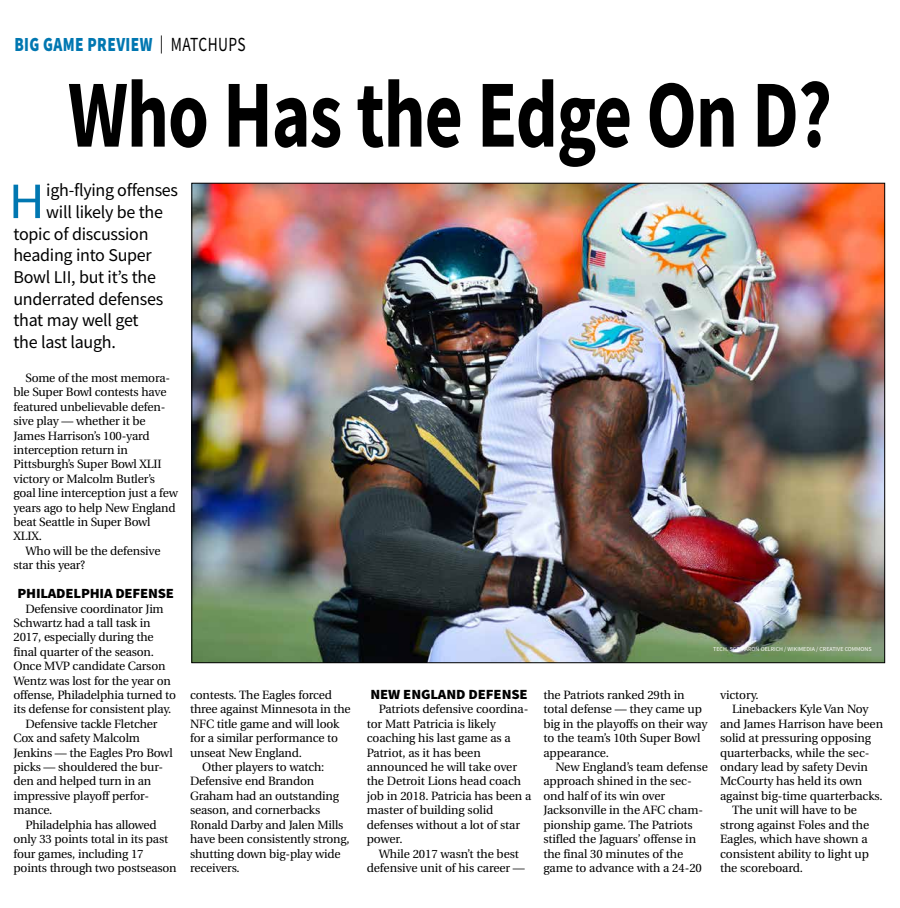
<style>
.page{position:relative;width:900px;height:908px;background:#fff}
.page>*{position:absolute;margin:0;border:0;box-sizing:border-box;transform-origin:0 0}
.t1{font:700 96px "Source Sans Pro";letter-spacing:-.015em;color:#000;scale:.77 1}
.t2{font:50.9px "Source Sans Pro";color:#0077b1;scale:1.1 1}
.t3{font:900 20px "Source Sans Pro";letter-spacing:.025em;color:#0077b1;scale:.77 1}
.t4{font:18px "Source Sans Pro";letter-spacing:-.015em;color:#000}
.t5{font:900 14px "Source Sans Pro";letter-spacing:-.015em;color:#000;scale:1.05 1}
.t6{font:12px/14.4px "Utopia";letter-spacing:-.015em;color:#000}
.t7{font:6px "Source Sans Pro";color:#fff}
.s1{font-weight:400;font-size:18px;color:#000}
.s2{font-weight:400;color:#000}
</style>
<div class="page">
<img style="left:194px;top:185px;width:689px;height:475px">
<h3 class="t3" style="left:14px;top:31px;width:302px">BIG GAME PREVIEW <span class="s1">|</span> <span class="s2">MATCHUPS</span></h3>
<h1 class="t1" style="left:68px;top:50px;width:994px">Who Has the Edge On D?</h1>
<h2 class="t2" style="left:8px;top:169px;width:35px">H</h2>
<h3 class="t4" style="left:46px;top:179px;width:133px">igh-flying offenses</h3>
<h3 class="t4" style="left:46px;top:200px;width:118px">will likely be the</h3>
<h3 class="t4" style="left:13px;top:222px;width:137px">topic of discussion</h3>
<h3 class="t4" style="left:13px;top:244px;width:140px">heading into Super</h3>
<h3 class="t4" style="left:13px;top:265px;width:144px">Bowl LII, but it’s the</h3>
<h3 class="t4" style="left:13px;top:287px;width:151px">underrated defenses</h3>
<h3 class="t4" style="left:13px;top:308px;width:127px">that may well get</h3>
<h3 class="t4" style="left:13px;top:330px;width:104px">the last laugh.</h3>
<p class="t6" style="left:14px;top:371px;width:166px;text-indent:12px">Some of the most memora&shy;ble Super Bowl contests have featured unbelievable defen&shy;sive play — whether it be<br>James Harrison’s 100-yard interception return in<br>Pittsburgh’s Super Bowl XLII victory or Malcolm Butler’s goal line interception just a few years ago to help New England beat Seattle in Super Bowl<br>XLIX.</p>
<p class="t6" style="left:14px;top:543px;width:149px;text-indent:12px">Who will be the defensive star this year?</p>
<p class="t5" style="left:18px;top:583px;width:151px">PHILADELPHIA DEFENSE</p>
<p class="t6" style="left:26px;top:601px;width:140px">Defensive coordinator Jim</p>
<p class="t6" style="left:14px;top:615px;width:138px">Schwartz had a tall task in</p>
<p class="t6" style="left:14px;top:630px;width:142px">2017, especially during the</p>
<p class="t6" style="left:14px;top:644px;width:142px">final quarter of the season.</p>
<p class="t6" style="left:14px;top:659px;width:154px">Once MVP candidate Carson</p>
<p class="t6" style="left:14px;top:673px;width:159px">Wentz was lost for the year on</p>
<p class="t6" style="left:14px;top:687px;width:164px">offense, Philadelphia turned to</p>
<p class="t6" style="left:14px;top:702px;width:159px">its defense for consistent play.</p>
<p class="t6" style="left:26px;top:716px;width:134px">Defensive tackle Fletcher</p>
<p class="t6" style="left:14px;top:731px;width:128px">Cox and safety Malcolm</p>
<p class="t6" style="left:14px;top:745px;width:161px">Jenkins — the Eagles Pro Bowl</p>
<p class="t6" style="left:14px;top:759px;width:151px">picks — shouldered the bur-</p>
<p class="t6" style="left:14px;top:774px;width:139px">den and helped turn in an</p>
<p class="t6" style="left:14px;top:788px;width:137px">impressive playoff perfor-</p>
<p class="t6" style="left:14px;top:803px;width:40px">mance.</p>
<p class="t6" style="left:26px;top:817px;width:133px">Philadelphia has allowed</p>
<p class="t6" style="left:14px;top:831px;width:156px">only 33 points total in its past</p>
<p class="t6" style="left:14px;top:846px;width:132px">four games, including 17</p>
<p class="t6" style="left:14px;top:860px;width:165px">points through two postseason</p>
<p class="t6" style="left:190px;top:687px;width:143px">contests. The Eagles forced</p>
<p class="t6" style="left:190px;top:702px;width:162px">three against Minnesota in the</p>
<p class="t6" style="left:190px;top:716px;width:151px">NFC title game and will look</p>
<p class="t6" style="left:190px;top:731px;width:149px">for a similar performance to</p>
<p class="t6" style="left:190px;top:745px;width:113px">unseat New England.</p>
<p class="t6" style="left:202px;top:759px;width:124px">Other players to watch:</p>
<p class="t6" style="left:190px;top:774px;width:126px">Defensive end Brandon</p>
<p class="t6" style="left:190px;top:788px;width:150px">Graham had an outstanding</p>
<p class="t6" style="left:190px;top:803px;width:132px">season, and cornerbacks</p>
<p class="t6" style="left:190px;top:817px;width:155px">Ronald Darby and Jalen Mills</p>
<p class="t6" style="left:190px;top:831px;width:161px">have been consistently strong,</p>
<p class="t6" style="left:190px;top:846px;width:152px">shutting down big-play wide</p>
<p class="t6" style="left:190px;top:860px;width:51px">receivers.</p>
<p class="t7" style="left:713px;top:644px;width:160px">TECH. SGT. AARON OELRICH / WIKIMEDIA / CREATIVE COMMONS</p>
<p class="t5" style="left:370px;top:684px;width:151px">NEW ENGLAND DEFENSE</p>
<p class="t6" style="left:367px;top:702px;width:166px;text-indent:12px">Patriots defensive coordina&shy;tor Matt Patricia is likely coaching his last game as a<br>Patriot, as it has been announced he will take over the Detroit Lions head coach job in 2018. Patricia has been a master of building solid defenses without a lot of star power.</p>
<p class="t6" style="left:367px;top:846px;width:160px;text-align:center">While 2017 wasn’t the best defensive unit of his career —</p>
<p class="t6" style="left:543px;top:687px;width:166px">the Patriots ranked 29th in total defense — they came up big in the playoffs on their way to the team’s 10th Super Bowl appearance.</p>
<p class="t6" style="left:543px;top:759px;width:166px;text-indent:12px">New England’s team defense approach shined in the sec&shy;ond half of its win over<br>Jacksonville in the AFC cham&shy;pionship game. The Patriots stifled the Jaguars’ offense in the final 30 minutes of the game to advance with a 24-20</p>
<p class="t6" style="left:720px;top:687px;width:40px">victory.</p>
<p class="t6" style="left:732px;top:702px;width:138px">Linebackers Kyle Van Noy</p>
<p class="t6" style="left:720px;top:716px;width:165px">and James Harrison have been</p>
<p class="t6" style="left:720px;top:731px;width:152px">solid at pressuring opposing</p>
<p class="t6" style="left:720px;top:745px;width:151px">quarterbacks, while the sec-</p>
<p class="t6" style="left:720px;top:759px;width:149px">ondary lead by safety Devin</p>
<p class="t6" style="left:720px;top:774px;width:144px">McCourty has held its own</p>
<p class="t6" style="left:720px;top:788px;width:164px">against big-time quarterbacks.</p>
<p class="t6" style="left:732px;top:803px;width:127px">The unit will have to be</p>
<p class="t6" style="left:720px;top:817px;width:151px">strong against Foles and the</p>
<p class="t6" style="left:720px;top:831px;width:149px">Eagles, which have shown a</p>
<p class="t6" style="left:720px;top:846px;width:150px">consistent ability to light up</p>
<p class="t6" style="left:720px;top:860px;width:84px">the scoreboard.</p>
</div>
